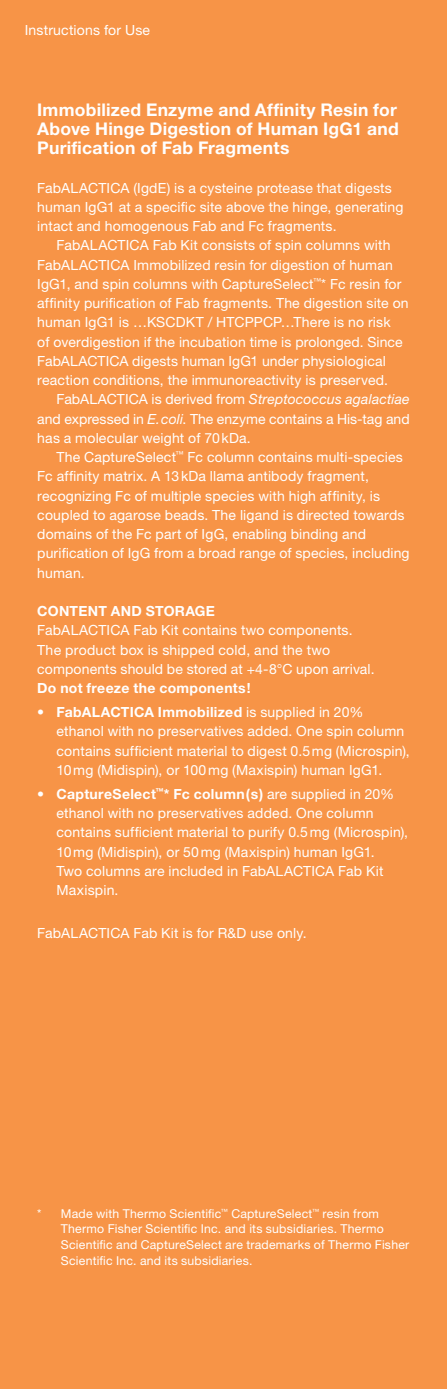
<style>
.page{position:relative;width:447px;height:1389px;background:#fff}
.page>*{position:absolute;margin:0;border:0;box-sizing:border-box;transform-origin:0 0}
.t1{font:700 17.5px/19.2px "Helvetica Neue LT Pro";letter-spacing:.015em;color:#fff;text-align:justify}
.rev_header{font:14px/19.2px "Helvetica Neue LT Pro";letter-spacing:.01em;color:#fff}
.t2{font:12.25px/15.8px "Helvetica Neue LT Pro";letter-spacing:.02em;color:#fff}
.s1{font-style:italic}
.s2{font-weight:700}
.s3{font-family:"Helvetica Neue";font-weight:700}
</style>
<div class="page">
<div style="left:0;top:0;width:446px;height:1389px;background:#f79447"></div>
<p class="rev_header" style="left:25px;top:20px;width:127px">Instructions for Use</p>
<p class="t1" style="left:37px;top:99px;width:363px">Immobilized Enzyme and Affinity Resin for Above Hinge Digestion of Human IgG1 and Purification of Fab Fragments</p>
<p class="rev_header" style="left:37px;top:178px;width:356px">FabALACTICA (IgdE) is a cysteine protease that digests</p>
<p class="rev_header" style="left:37px;top:197px;width:367px">human IgG1 at a specific site above the hinge, generating</p>
<p class="rev_header" style="left:37px;top:216px;width:301px">intact and homogenous Fab and Fc fragments.</p>
<p class="rev_header" style="left:56px;top:235px;width:335px">FabALACTICA Fab Kit consists of spin columns with</p>
<p class="rev_header" style="left:37px;top:255px;width:357px">FabALACTICA Immobilized resin for digestion of human</p>
<p class="rev_header" style="left:37px;top:274px;width:365px">IgG1, and spin columns with CaptureSelect<sup>™</sup>* Fc resin for</p>
<p class="rev_header" style="left:37px;top:293px;width:373px">affinity purification of Fab fragments. The digestion site on</p>
<p class="rev_header" style="left:37px;top:312px;width:355px">human IgG1 is …KSCDKT / HTCPPCP…There is no risk</p>
<p class="rev_header" style="left:37px;top:332px;width:367px">of overdigestion if the incubation time is prolonged. Since</p>
<p class="rev_header" style="left:37px;top:351px;width:350px">FabALACTICA digests human IgG1 under physiological</p>
<p class="rev_header" style="left:37px;top:370px;width:352px">reaction conditions, the immunoreactivity is preserved.</p>
<p class="rev_header" style="left:56px;top:389px;width:354px">FabALACTICA is derived from <span class="s1">Streptococcus agalactiae</span></p>
<p class="rev_header" style="left:37px;top:409px;width:373px">and expressed in <span class="s1">E. coli</span>. The enzyme contains a His-tag and</p>
<p class="rev_header" style="left:37px;top:428px;width:215px">has a molecular weight of 70 kDa.</p>
<p class="rev_header" style="left:56px;top:447px;width:347px">The CaptureSelect<sup>™</sup> Fc column contains multi-species</p>
<p class="rev_header" style="left:37px;top:466px;width:333px">Fc affinity matrix. A 13 kDa llama antibody fragment,</p>
<p class="rev_header" style="left:37px;top:486px;width:344px">recognizing Fc of multiple species with high affinity, is</p>
<p class="rev_header" style="left:37px;top:505px;width:368px">coupled to agarose beads. The ligand is directed towards</p>
<p class="rev_header" style="left:37px;top:524px;width:330px">domains of the Fc part of IgG, enabling binding and</p>
<p class="rev_header" style="left:37px;top:543px;width:373px">purification of IgG from a broad range of species, including</p>
<p class="rev_header" style="left:37px;top:563px;width:49px">human.</p>
<p class="rev_header" style="left:37px;top:601px;width:338px"><span class="s2">CONTENT AND STORAGE<br></span>FabALACTICA Fab Kit contains two components.<br>The product box is shipped cold, and the two components should be stored at +4-8°C upon arrival.<br><span class="s3">Do not freeze the components!</span></p>
<p class="rev_header" style="left:56px;top:702px;width:354px;text-indent:-19px">• <span class="s3">FabALACTICA Immobilized</span> is supplied in 20% ethanol with no preservatives added. One spin column contains sufficient material to digest 0.5 mg (Microspin), 10 mg (Midispin), or 100 mg (Maxispin) human IgG1.</p>
<p class="rev_header" style="left:56px;top:784px;width:353px;text-indent:-19px">• <span class="s3">CaptureSelect</span><sup>™</sup><span class="s3">* Fc column(s)</span> are supplied in 20% ethanol with no preservatives added. One column contains sufficient material to purify 0.5 mg (Microspin), 10 mg (Midispin), or 50 mg (Maxispin) human IgG1.<br>Two columns are included in FabALACTICA Fab Kit Maxispin.</p>
<p class="rev_header" style="left:37px;top:924px;width:271px">FabALACTICA Fab Kit is for R&amp;D use only.</p>
<p class="t2" style="left:61px;top:1205px;width:350px;text-indent:-24px">* Made with Thermo Scientific<sup>™</sup> CaptureSelect<sup>™</sup> resin from Thermo Fisher Scientific Inc. and its subsidiaries. Thermo Scientific and CaptureSelect are trademarks of Thermo Fisher Scientific Inc. and its subsidiaries.</p>
</div>
